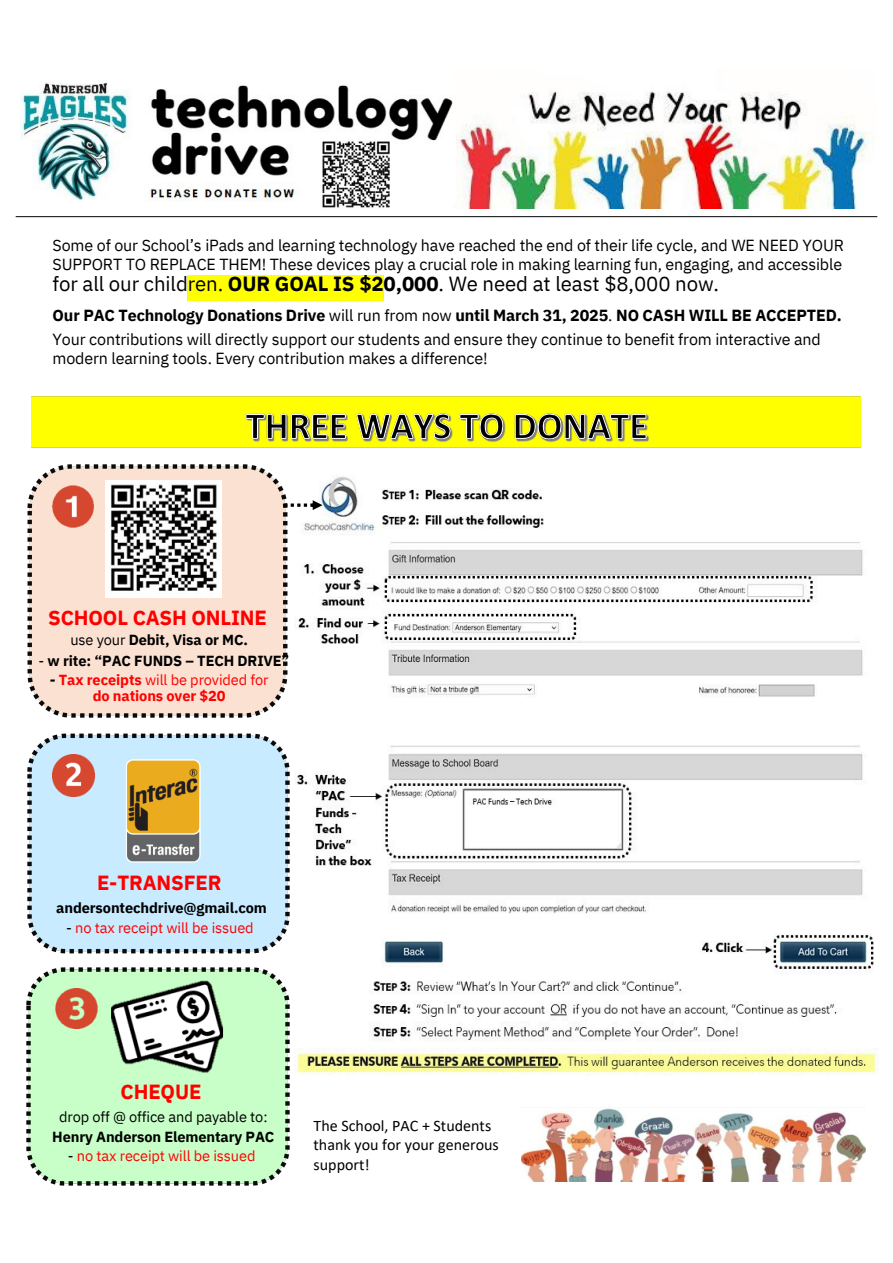
<style>
.page{position:relative;width:893px;height:1263px;background:#fff}
.page>*{position:absolute;margin:0;border:0;box-sizing:border-box;transform-origin:0 0}
.t1{font:20.4px "IBM Plex Sans";letter-spacing:-.005em;color:#000}
.t2{font:700 20.4px "IBM Plex Sans";letter-spacing:-.01em;color:#f00}
.t3{font:16.05px/18.6px "IBM Plex Sans";letter-spacing:-.01em;color:#000}
.t4{font:700 16.05px "IBM Plex Sans";letter-spacing:-.01em;color:#000}
.t5{font:16.05px/19.7px "Calibri";color:#000}
.t6{font:14.55px "IBM Plex Sans";letter-spacing:-.01em;color:#f00}
.t7{font:700 14.55px "IBM Plex Sans";letter-spacing:-.01em;color:#000}
.t8{font:14.55px/19.7px "IBM Plex Sans";letter-spacing:-.01em;color:#000;text-align:center}
.t9{font:700 14.55px "IBM Plex Sans";letter-spacing:-.01em;color:#f00}
.s1{font-weight:700}
.s2{font-weight:400}
.s3{font-weight:700;color:#000}
.s4{color:#000}
</style>
<div class="page">
<div style="left:187px;top:275px;width:197px;height:25px;background:#ff0"></div>
<img style="left:296px;top:476px;width:584px;height:599px">
<img style="left:26px;top:967px;width:264px;height:219px">
<img style="left:27px;top:464px;width:263px;height:490px">
<img style="left:21px;top:83px;width:108px;height:117px">
<img style="left:456px;top:91px;width:419px;height:118px">
<img style="left:149px;top:85px;width:304px;height:116px">
<img style="left:53px;top:988px;width:47px;height:41px">
<img style="left:105px;top:480px;width:116px;height:117px">
<img style="left:42px;top:480px;width:63px;height:54px">
<img style="left:117px;top:754px;width:91px;height:115px">
<img style="left:53px;top:755px;width:42px;height:42px">
<img style="left:104px;top:970px;width:123px;height:110px">
<div style="left:32px;top:397px;width:828px;height:50px;background:#ff0"></div>
<img style="left:238px;top:406px;width:415px;height:41px">
<img style="left:322px;top:139px;width:67px;height:69px">
<img style="left:521px;top:1107px;width:344px;height:75px">
<svg style="left:284px;top:500px;width:38px;height:10px"></svg>
<p class="t3" style="left:53px;top:236px;width:793px">Some of our School’s iPads and learning technology have reached the end of their life cycle, and WE NEED YOUR<br>SUPPORT TO REPLACE THEM! These devices play a crucial role in making learning fun, engaging, and accessible</p>
<p class="t1" style="left:53px;top:270px;width:668px">for all our children. <span class="s1">OUR GOAL IS $20,000</span>. We need at least $8,000 now.</p>
<p class="t4" style="left:53px;top:304px;width:790px">Our PAC Technology Donations Drive <span class="s2">will run from now</span> until March 31, 2025<span class="s2">.</span> NO CASH WILL BE ACCEPTED.</p>
<p class="t3" style="left:53px;top:330px;width:769px">Your contributions will directly support our students and ensure they continue to benefit from interactive and</p>
<p class="t3" style="left:53px;top:348px;width:437px">modern learning tools. Every contribution makes a difference!</p>
<p class="t2" style="left:48px;top:604px;width:220px">SCHOOL CASH ONLINE</p>
<p class="t7" style="left:70px;top:630px;width:179px"><span class="s2">use your</span> Debit, Visa or MC.</p>
<p class="t7" style="left:39px;top:651px;width:252px"><span class="s2">-</span> w rite: “PAC FUNDS – TECH DRIVE”</p>
<p class="t6" style="left:50px;top:670px;width:220px"><span class="s3">-</span> <span class="s1">Tax receipts</span> will be provided for</p>
<p class="t9" style="left:93px;top:686px;width:134px">do nations over $20</p>
<p class="t2" style="left:97px;top:869px;width:126px">E-TRANSFER</p>
<p class="t7" style="left:56px;top:898px;width:212px">andersontechdrive@gmail.com</p>
<p class="t6" style="left:66px;top:918px;width:189px"><span class="s4">-</span> no tax receipt will be issued</p>
<p class="t2" style="left:121px;top:1078px;width:82px">CHEQUE</p>
<p class="t8" style="left:52px;top:1106px;width:224px">drop off @ office and payable to:<br><span class="s1">Henry Anderson Elementary PAC</span></p>
<p class="t6" style="left:68px;top:1146px;width:189px"><span class="s4">-</span> no tax receipt will be issued</p>
<p class="t5" style="left:313px;top:1117px;width:187px">The School, PAC + Students thank you for your generous support!</p>
</div>
